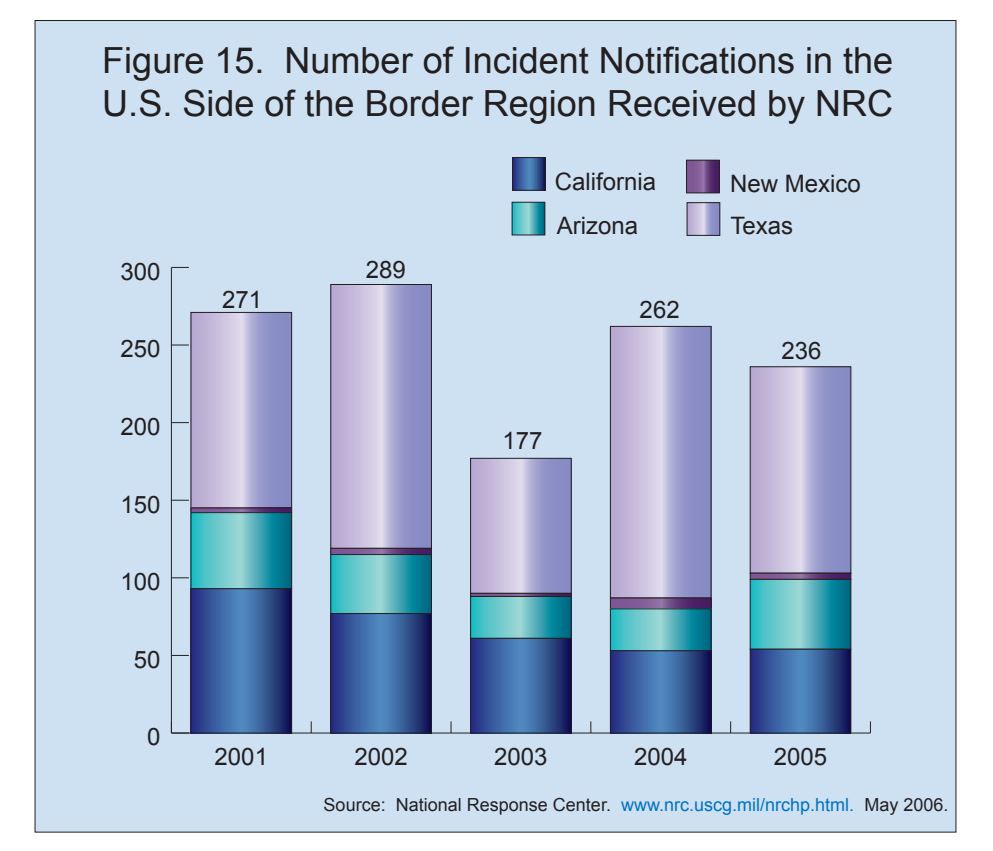
<style>
.page{position:relative;width:993px;height:851px;background:#fff}
.page>*{position:absolute;margin:0;border:0;box-sizing:border-box;transform-origin:0 0}
.t1{font:36px "Arial";color:#231f20}
.t2{font:24px "Arial";color:#231f20}
.t3{font:18px "Arial";color:#231f20}
.s1{color:#0072bc}
</style>
<div class="page">
<div style="left:35px;top:20px;width:920px;height:812px;background:#cee1f3"></div>
<hr style="left:171px;top:732px;width:699px;height:1px;background:#231f20">
<svg style="left:310px;top:721px;width:1px;height:12px"></svg>
<svg style="left:450px;top:721px;width:1px;height:12px"></svg>
<svg style="left:590px;top:721px;width:1px;height:12px"></svg>
<hr style="left:171px;top:267px;width:1px;height:466px;background:#231f20">
<svg style="left:172px;top:732px;width:17px;height:1px"></svg>
<svg style="left:171px;top:654px;width:18px;height:1px"></svg>
<svg style="left:172px;top:577px;width:17px;height:1px"></svg>
<svg style="left:171px;top:499px;width:18px;height:1px"></svg>
<svg style="left:172px;top:422px;width:17px;height:1px"></svg>
<svg style="left:171px;top:344px;width:18px;height:1px"></svg>
<svg style="left:171px;top:267px;width:18px;height:1px"></svg>
<svg style="left:688px;top:204px;width:30px;height:30px"></svg>
<div style="left:686px;top:202px;width:34px;height:34px;border:1px solid #231f20"></div>
<svg style="left:192px;top:314px;width:98px;height:192px;background:#b3afd5"></svg>
<div style="left:190px;top:312px;width:102px;height:196px;border:1px solid #231f20"></div>
<svg style="left:332px;top:286px;width:98px;height:260px;background:#b3afd5"></svg>
<div style="left:330px;top:284px;width:102px;height:264px;border:1px solid #231f20"></div>
<svg style="left:472px;top:459px;width:97px;height:132px;background:#b3afd5"></svg>
<div style="left:470px;top:457px;width:101px;height:136px;border:1px solid #231f20"></div>
<svg style="left:611px;top:328px;width:98px;height:268px;background:#b3afd5"></svg>
<div style="left:609px;top:326px;width:102px;height:272px;border:1px solid #231f20"></div>
<svg style="left:751px;top:368px;width:98px;height:203px;background:#b3afd5"></svg>
<div style="left:749px;top:366px;width:102px;height:207px;border:1px solid #231f20"></div>
<svg style="left:687px;top:162px;width:30px;height:29px"></svg>
<div style="left:685px;top:160px;width:34px;height:33px;border:1px solid #231f20"></div>
<svg style="left:192px;top:509px;width:98px;height:2px"></svg>
<div style="left:190px;top:507px;width:102px;height:6px;border:1px solid #231f20"></div>
<svg style="left:332px;top:549px;width:98px;height:4px"></svg>
<div style="left:330px;top:547px;width:102px;height:8px;border:1px solid #231f20"></div>
<svg style="left:472px;top:594px;width:97px;height:1px"></svg>
<div style="left:470px;top:592px;width:101px;height:5px;border:1px solid #231f20"></div>
<svg style="left:611px;top:599px;width:98px;height:8px"></svg>
<div style="left:609px;top:597px;width:102px;height:12px;border:1px solid #231f20"></div>
<svg style="left:751px;top:574px;width:98px;height:3px"></svg>
<div style="left:749px;top:572px;width:102px;height:7px;border:1px solid #231f20"></div>
<svg style="left:513px;top:204px;width:30px;height:29px"></svg>
<div style="left:511px;top:202px;width:34px;height:33px;border:1px solid #231f20"></div>
<svg style="left:192px;top:514px;width:98px;height:73px;background:#4bb1bb"></svg>
<div style="left:190px;top:512px;width:102px;height:77px;border:1px solid #231f20"></div>
<svg style="left:332px;top:556px;width:98px;height:56px;background:#4bb1bb"></svg>
<div style="left:330px;top:554px;width:102px;height:60px;border:1px solid #231f20"></div>
<svg style="left:472px;top:598px;width:97px;height:38px;background:#4cb2bb"></svg>
<div style="left:470px;top:596px;width:101px;height:42px;border:1px solid #231f20"></div>
<svg style="left:611px;top:610px;width:98px;height:39px;background:#4bb2bb"></svg>
<div style="left:609px;top:608px;width:102px;height:43px;border:1px solid #231f20"></div>
<svg style="left:751px;top:580px;width:98px;height:67px;background:#4bb1bb"></svg>
<div style="left:749px;top:578px;width:102px;height:71px;border:1px solid #231f20"></div>
<svg style="left:514px;top:159px;width:29px;height:30px"></svg>
<div style="left:512px;top:157px;width:33px;height:34px;border:1px solid #231f20"></div>
<svg style="left:192px;top:590px;width:98px;height:141px;background:#375998"></svg>
<div style="left:190px;top:588px;width:102px;height:145px;border:1px solid #231f20"></div>
<svg style="left:332px;top:615px;width:98px;height:116px;background:#375998"></svg>
<div style="left:330px;top:613px;width:102px;height:120px;border:1px solid #231f20"></div>
<svg style="left:472px;top:639px;width:97px;height:92px;background:#375a99"></svg>
<div style="left:470px;top:637px;width:101px;height:96px;border:1px solid #231f20"></div>
<svg style="left:611px;top:652px;width:98px;height:79px;background:#375998"></svg>
<div style="left:609px;top:650px;width:102px;height:83px;border:1px solid #231f20"></div>
<svg style="left:751px;top:650px;width:98px;height:81px;background:#375998"></svg>
<div style="left:749px;top:648px;width:102px;height:85px;border:1px solid #231f20"></div>
<p class="t1" style="left:102px;top:37px;width:792px">Figure 15. Number of Incident Notifications in the</p>
<p class="t1" style="left:102px;top:80px;width:792px">U.S. Side of the Border Region Received by NRC</p>
<p class="t2" style="left:120px;top:255px;width:42px">300</p>
<p class="t2" style="left:120px;top:333px;width:42px">250</p>
<p class="t2" style="left:120px;top:410px;width:42px">200</p>
<p class="t2" style="left:120px;top:488px;width:42px">150</p>
<p class="t2" style="left:120px;top:566px;width:42px">100</p>
<p class="t2" style="left:134px;top:643px;width:28px">50</p>
<p class="t2" style="left:147px;top:721px;width:15px">0</p>
<p class="t2" style="left:222px;top:283px;width:42px">271</p>
<p class="t2" style="left:365px;top:254px;width:42px">289</p>
<p class="t2" style="left:554px;top:165px;width:103px">California</p>
<p class="t2" style="left:556px;top:210px;width:83px">Arizona</p>
<p class="t2" style="left:639px;top:294px;width:42px">262</p>
<p class="t2" style="left:502px;top:425px;width:42px">177</p>
<p class="t2" style="left:729px;top:168px;width:132px">New Mexico</p>
<p class="t2" style="left:730px;top:210px;width:64px">Texas</p>
<p class="t2" style="left:781px;top:335px;width:42px">236</p>
<p class="t2" style="left:214px;top:740px;width:55px">2001</p>
<p class="t2" style="left:354px;top:740px;width:55px">2002</p>
<p class="t2" style="left:494px;top:740px;width:55px">2003</p>
<p class="t2" style="left:633px;top:740px;width:55px">2004</p>
<p class="t2" style="left:773px;top:740px;width:55px">2005</p>
<p class="t3" style="left:323px;top:792px;width:626px">Source: National Response Center. <span class="s1">www.nrc.uscg.mil/nrchp.html.</span> May 2006.</p>
</div>
